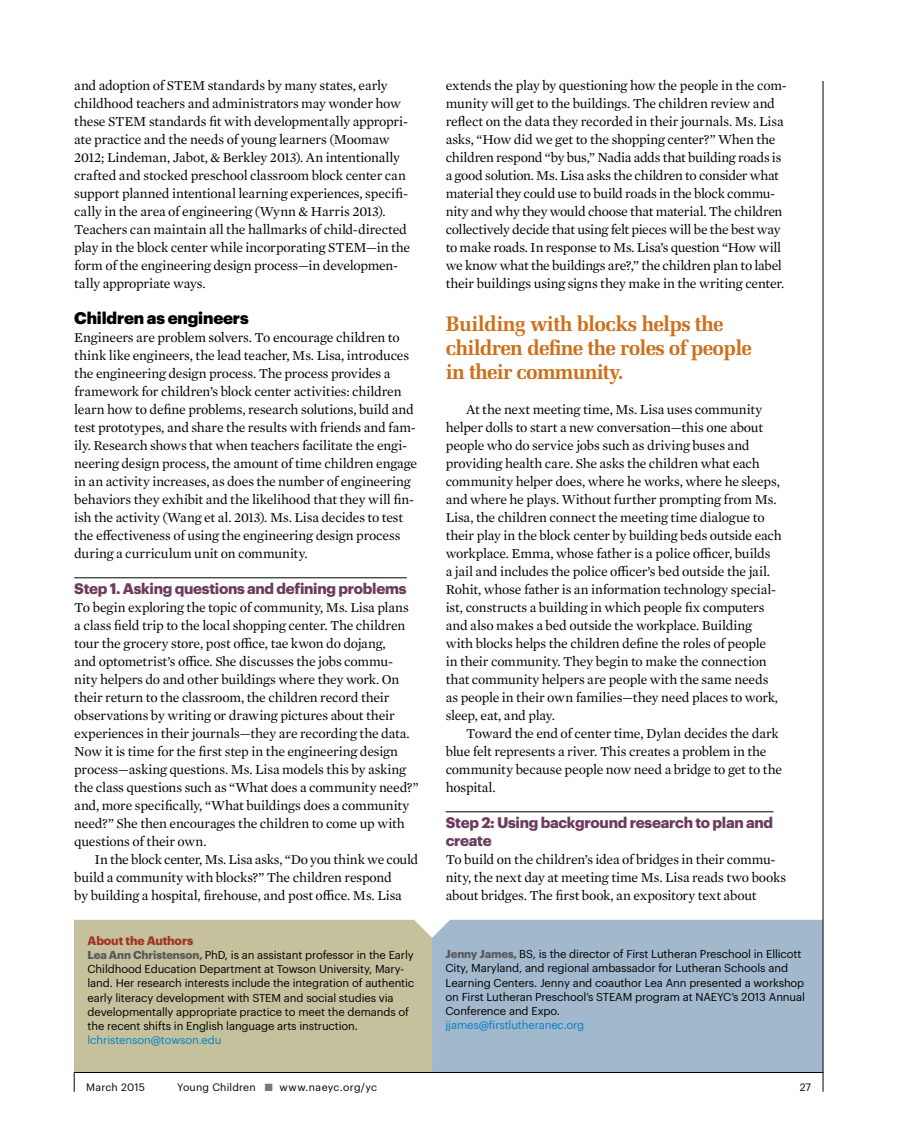
<style>
.page{position:relative;width:905px;height:1134px;background:#fff}
.page>*{position:absolute;margin:0;border:0;box-sizing:border-box;transform-origin:0 0}
.t1{font:700 21px/24px "Melior";letter-spacing:-.04em;color:#ce6f19}
.t2{font:900 16.5px "Graphik";letter-spacing:-.01em;color:#000}
.t3{font:700 15px/18px "Graphik";letter-spacing:-.02em;color:#6d3b5d}
.t4{font:13.8px/18px "Mercury Text G1";letter-spacing:-.015em;color:#000}
.t5{font:700 12px "Graphik";letter-spacing:-.01em;color:#a03223}
.t6{font:11.25px/14.2px "Graphik";letter-spacing:-.01em;color:#000}
.t7{font:11.25px "Graphik";letter-spacing:-.01em;color:#0081c6}
.t8{font:10.5px "Graphik";letter-spacing:.02em;color:#000}
.s1{font-weight:700;color:#58595b}
.s2{color:#77787b}
</style>
<div class="page">
<hr style="left:74px;top:577px;width:333px;height:1px;background:#000">
<hr style="left:446px;top:811px;width:327px;height:1px;background:#000">
<div style="left:74px;top:920px;width:358px;height:152px;background:#c5c19d"></div>
<div style="left:432px;top:920px;width:390px;height:152px;background:#a1b8cd"></div>
<svg style="left:822px;top:1073px;width:1px;height:19px"></svg>
<hr style="left:822px;top:81px;width:1px;height:992px;background:#000">
<svg style="left:74px;top:1073px;width:1px;height:19px"></svg>
<hr style="left:74px;top:1072px;width:748px;height:1px;background:#000">
<p class="t4" style="left:74px;top:76px;width:337px">and adoption of STEM standards by many states, early childhood teachers and administrators may wonder how these STEM standards fit with developmentally appropri&shy;ate practice and the needs of young learners (Moomaw 2012; Lindeman, Jabot, &amp; Berkley 2013). An intentionally crafted and stocked preschool classroom block center can support planned intentional learning experiences, specifi&shy;cally in the area of engineering (Wynn &amp; Harris 2013).<br>Teachers can maintain all the hallmarks of child-directed play in the block center while incorporating STEM—in the form of the engineering design process—in developmen&shy;tally appropriate ways.</p>
<p class="t2" style="left:74px;top:305px;width:176px">Children as engineers</p>
<p class="t4" style="left:74px;top:328px;width:344px">Engineers are problem solvers. To encourage children to think like engineers, the lead teacher, Ms. Lisa, introduces the engineering design process. The process provides a framework for children’s block center activities: children learn how to define problems, research solutions, build and test prototypes, and share the results with friends and fam&shy;ily. Research shows that when teachers facilitate the engi&shy;neering design process, the amount of time children engage in an activity increases, as does the number of engineering behaviors they exhibit and the likelihood that they will fin&shy;ish the activity (Wang et al. 2013). Ms. Lisa decides to test the effectiveness of using the engineering design process during a curriculum unit on community.</p>
<p class="t3" style="left:74px;top:578px;width:333px">Step 1. Asking questions and defining problems</p>
<p class="t4" style="left:74px;top:598px;width:346px">To begin exploring the topic of community, Ms. Lisa plans a class field trip to the local shopping center. The children tour the grocery store, post office, tae kwon do dojang,<br>and optometrist’s office. She discusses the jobs commu&shy;nity helpers do and other buildings where they work. On their return to the classroom, the children record their observations by writing or drawing pictures about their experiences in their journals—they are recording the data.<br>Now it is time for the first step in the engineering design process—asking questions. Ms. Lisa models this by asking the class questions such as “What does a community need?” and, more specifically, “What buildings does a community need?” She then encourages the children to come up with questions of their own.</p>
<p class="t4" style="left:74px;top:850px;width:345px;text-indent:20px">In the block center, Ms. Lisa asks, “Do you think we could build a community with blocks?” The children respond<br>by building a hospital, firehouse, and post office. Ms. Lisa</p>
<p class="t5" style="left:87px;top:931px;width:107px">About the Authors</p>
<p class="t6" style="left:87px;top:947px;width:328px"><span class="s1">Lea Ann Christenson,</span> PhD, is an assistant professor in the Early Childhood Education Department at Towson University, Mary&shy;land. Her research interests include the integration of authentic early literacy development with STEM and social studies via developmentally appropriate practice to meet the demands of the recent shifts in English language arts instruction.</p>
<p class="t7" style="left:87px;top:1032px;width:135px">lchristenson@towson.edu</p>
<p class="t4" style="left:446px;top:76px;width:342px">extends the play by questioning how the people in the com&shy;munity will get to the buildings. The children review and reflect on the data they recorded in their journals. Ms. Lisa asks, “How did we get to the shopping center?” When the children respond “by bus,” Nadia adds that building roads is a good solution. Ms. Lisa asks the children to consider what material they could use to build roads in the block commu&shy;nity and why they would choose that material. The children collectively decide that using felt pieces will be the best way to make roads. In response to Ms. Lisa’s question “How will we know what the buildings are?,” the children plan to label their buildings using signs they make in the writing center.</p>
<h1 class="t1" style="left:446px;top:311px;width:307px">Building with blocks helps the children define the roles of people in their community.</h1>
<p class="t4" style="left:446px;top:400px;width:337px;text-indent:20px">At the next meeting time, Ms. Lisa uses community helper dolls to start a new conversation—this one about people who do service jobs such as driving buses and providing health care. She asks the children what each community helper does, where he works, where he sleeps, and where he plays. Without further prompting from Ms.<br>Lisa, the children connect the meeting time dialogue to their play in the block center by building beds outside each workplace. Emma, whose father is a police officer, builds<br>a jail and includes the police officer’s bed outside the jail.<br>Rohit, whose father is an information technology special&shy;ist, constructs a building in which people fix computers and also makes a bed outside the workplace. Building with blocks helps the children define the roles of people<br>in their community. They begin to make the connection that community helpers are people with the same needs as people in their own families—they need places to work, sleep, eat, and play.</p>
<p class="t4" style="left:446px;top:724px;width:338px;text-indent:20px">Toward the end of center time, Dylan decides the dark blue felt represents a river. This creates a problem in the community because people now need a bridge to get to the hospital.</p>
<p class="t3" style="left:446px;top:812px;width:329px">Step 2: Using background research to plan and create</p>
<p class="t4" style="left:446px;top:850px;width:342px">To build on the children’s idea of bridges in their commu&shy;nity, the next day at meeting time Ms. Lisa reads two books about bridges. The first book, an expository text about</p>
<p class="t6" style="left:445px;top:946px;width:361px"><span class="s1">Jenny James,</span> BS, is the director of First Lutheran Preschool in Ellicott City, Maryland, and regional ambassador for Lutheran Schools and Learning Centers. Jenny and coauthor Lea Ann presented a workshop on First Lutheran Preschool’s STEAM program at NAEYC’s 2013 Annual Conference and Expo.</p>
<p class="t7" style="left:445px;top:1017px;width:140px">jjames@firstlutheranec.org</p>
<p class="t8" style="left:86px;top:1079px;width:60px">March 2015</p>
<p class="t8" style="left:177px;top:1079px;width:201px">Young Children <span class="s2">■</span> www.naeyc.org/yc</p>
<p class="t8" style="left:799px;top:1079px;width:13px">27</p>
</div>
